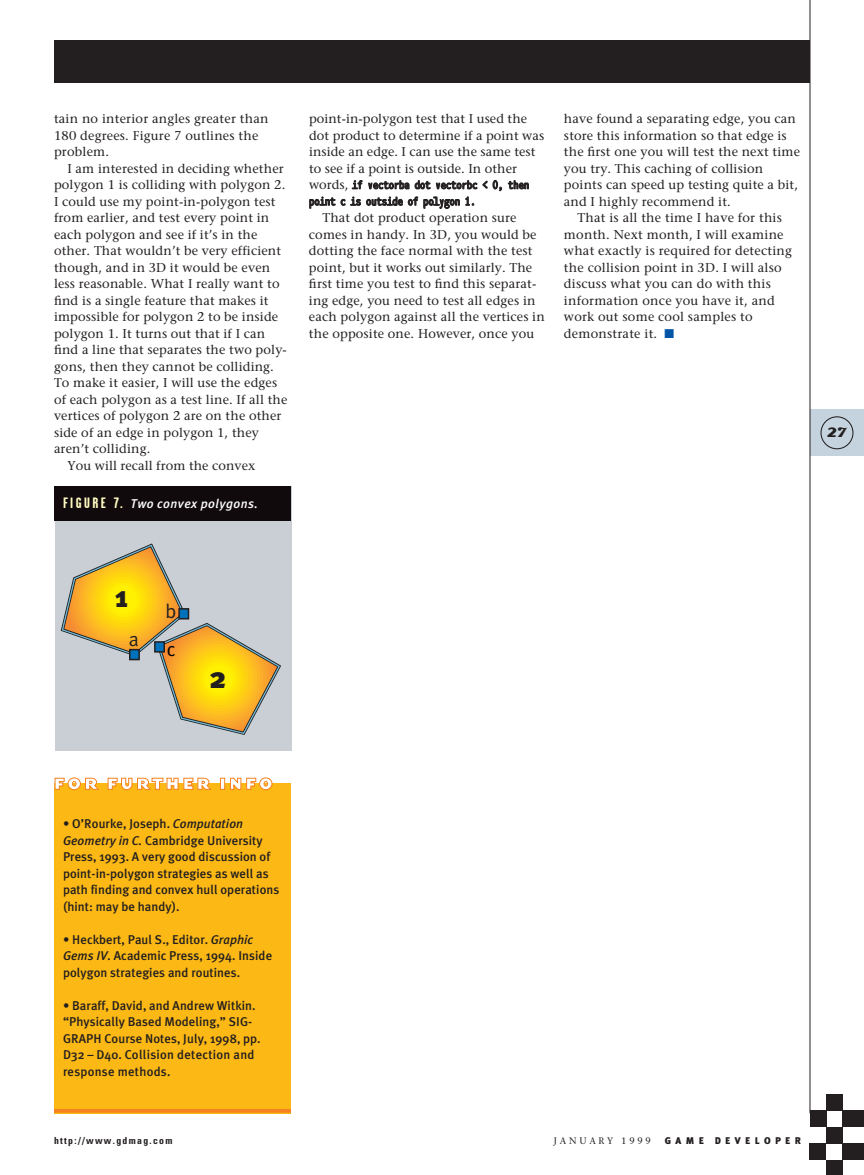
<style>
.page{position:relative;width:864px;height:1175px;background:#fff}
.page>*{position:absolute;margin:0;border:0;box-sizing:border-box;transform-origin:0 0}
.t1{font:900 29.7px "Meta Plus";color:#231f20}
.t2{font:19.8px "Meta Plus Normal";color:#231f20}
.t3{font:19.8px "Meta Plus Normal";color:#000}
.t4{font:900 15px "Dogma";letter-spacing:.24em;color:#fff}
.t5{font:700 15px "Dogma Script";color:#231f20}
.t6{font:12.75px/16.5px "Stone Serif";letter-spacing:.01em;color:#231f20}
.t7{font:500 12.75px/16.5px "Meta Plus";letter-spacing:.005em;color:#231f20}
.t8{font:12.75px/16.5px "Voice Comp";letter-spacing:.005em;color:#231f20}
.t9{font:italic 500 12.75px "Meta Plus";letter-spacing:.035em;color:#fff}
.t10{font:700 condensed 9.75px "Univers";letter-spacing:.135em;color:#231f20}
.t11{font:900 9.75px "Meta Plus";letter-spacing:.45em;color:#231f20}
.t12{font:9.3px "Stone Serif";letter-spacing:.295em;color:#231f20}
.s1{font-family:"Garage Gothic";font-weight:700;font-style:normal;font-size:15px;color:#fffac1}
.s2{font-family:"Stone Serif"}
.s3{color:#0154a6}
.s4{font-style:italic}
</style>
<div class="page">
<div style="left:54px;top:40px;width:756px;height:42px;background:#231f20"></div>
<div style="left:810px;top:410px;width:54px;height:46px;background:#c4d3dd"></div>
<hr style="left:810px;top:0;width:1px;height:1113px;background:#231f20">
<div style="left:820px;top:416px;width:34px;height:33px;border:1px solid #231f20;border-radius:50%"></div>
<div style="left:54px;top:783px;width:237px;height:330px;background:#fcb814"></div>
<svg style="left:54px;top:1109px;width:237px;height:3px"></svg>
<div style="left:55px;top:486px;width:237px;height:264px;background:#c9cfd4"></div>
<svg style="left:62px;top:545px;width:218px;height:189px"></svg>
<div style="left:129px;top:649px;width:11px;height:11px;background:#0072bc;border:2px solid #231f20"></div>
<div style="left:178px;top:608px;width:11px;height:11px;background:#0072bc;border:2px solid #231f20"></div>
<div style="left:154px;top:641px;width:11px;height:11px;background:#0072bc;border:2px solid #231f20"></div>
<div style="left:54px;top:486px;width:237px;height:34px;background:#110a0c"></div>
<div style="left:826px;top:1160px;width:17px;height:14px;background:#231f20"></div>
<div style="left:843px;top:1143px;width:21px;height:17px;background:#231f20"></div>
<div style="left:809px;top:1143px;width:17px;height:17px;background:#231f20"></div>
<div style="left:826px;top:1126px;width:17px;height:17px;background:#231f20"></div>
<div style="left:843px;top:1110px;width:21px;height:16px;background:#231f20"></div>
<div style="left:810px;top:1110px;width:16px;height:16px;background:#231f20"></div>
<div style="left:826px;top:1094px;width:17px;height:16px;background:#231f20"></div>
<p class="t6" style="left:54px;top:112px;width:216px">tain no interior angles greater than<br>180 degrees. Figure 7 outlines the problem.</p>
<p class="t6" style="left:67px;top:161px;width:218px">I am interested in deciding whether</p>
<p class="t6" style="left:54px;top:178px;width:233px">polygon 1 is colliding with polygon 2.</p>
<p class="t6" style="left:54px;top:194px;width:223px">I could use my point-in-polygon test</p>
<p class="t6" style="left:54px;top:211px;width:217px">from earlier, and test every point in</p>
<p class="t6" style="left:54px;top:227px;width:205px">each polygon and see if it’s in the</p>
<p class="t6" style="left:54px;top:244px;width:229px">other. That wouldn’t be very efficient</p>
<p class="t6" style="left:54px;top:260px;width:218px">though, and in 3D it would be even</p>
<p class="t6" style="left:54px;top:277px;width:227px">less reasonable. What I really want to</p>
<p class="t6" style="left:54px;top:293px;width:216px">find is a single feature that makes it</p>
<p class="t6" style="left:54px;top:310px;width:226px">impossible for polygon 2 to be inside</p>
<p class="t6" style="left:54px;top:326px;width:213px">polygon 1. It turns out that if I can</p>
<p class="t6" style="left:54px;top:343px;width:234px">find a line that separates the two poly-</p>
<p class="t6" style="left:54px;top:359px;width:221px">gons, then they cannot be colliding.</p>
<p class="t6" style="left:54px;top:376px;width:225px">To make it easier, I will use the edges</p>
<p class="t6" style="left:54px;top:392px;width:235px">of each polygon as a test line. If all the</p>
<p class="t6" style="left:54px;top:409px;width:229px">vertices of polygon 2 are on the other</p>
<p class="t6" style="left:54px;top:425px;width:206px">side of an edge in polygon 1, they</p>
<p class="t6" style="left:54px;top:442px;width:98px">aren’t colliding.</p>
<p class="t6" style="left:67px;top:458px;width:189px">You will recall from the convex</p>
<p class="t9" style="left:63px;top:499px;width:196px"><span class="s1">FIGURE 7.</span> Two convex polygons.</p>
<p class="t6" style="left:309px;top:112px;width:237px">point-in-polygon test that I used the dot product to determine if a point was inside an edge. I can use the same test to see if a point is outside. In other</p>
<p class="t8" style="left:309px;top:178px;width:222px"><span class="s2">words,</span> if vectorba dot vectorbc &lt; 0, then point c is outside of polygon 1.</p>
<p class="t6" style="left:309px;top:211px;width:237px;text-indent:13px">That dot product operation sure comes in handy. In 3D, you would be dotting the face normal with the test point, but it works out similarly. The first time you test to find this separat&shy;ing edge, you need to test all edges in each polygon against all the vertices in the opposite one. However, once you</p>
<p class="t6" style="left:564px;top:112px;width:238px">have found a separating edge, you can store this information so that edge is the first one you will test the next time you try. This caching of collision points can speed up testing quite a bit, and I highly recommend it.</p>
<p class="t6" style="left:564px;top:211px;width:230px;text-indent:13px">That is all the time I have for this month. Next month, I will examine what exactly is required for detecting the collision point in 3D. I will also discuss what you can do with this information once you have it, and work out some cool samples to demonstrate it. <span class="s3">■</span></p>
<p class="t5" style="left:826px;top:427px;width:21px">27</p>
<h1 class="t1" style="left:115px;top:585px;width:14px">1</h1>
<h2 class="t2" style="left:129px;top:632px;width:12px">a</h2>
<h2 class="t2" style="left:166px;top:603px;width:12px">b</h2>
<h2 class="t3" style="left:167px;top:641px;width:10px">c</h2>
<h1 class="t1" style="left:210px;top:666px;width:17px">2</h1>
<p class="t4" style="left:54px;top:778px;width:220px">FOR FURTHER INFO</p>
<p class="t7" style="left:63px;top:817px;width:218px">• O’Rourke, Joseph. <span class="s4">Computation Geometry in C.</span> Cambridge University Press, 1993. A very good discussion of point-in-polygon strategies as well as path finding and convex hull operations (hint: may be handy).</p>
<p class="t7" style="left:63px;top:932px;width:211px">• Heckbert, Paul S., Editor. <span class="s4">Graphic<br>Gems IV.</span> Academic Press, 1994. Inside polygon strategies and routines.</p>
<p class="t7" style="left:63px;top:998px;width:199px">• Baraff, David, and Andrew Witkin. “Physically Based Modeling,” SIG-<br>GRAPH Course Notes, July, 1998, pp.<br>D32 – D40. Collision detection and response methods.</p>
<p class="t10" style="left:54px;top:1136px;width:120px">http://www.gdmag.com</p>
<p class="t12" style="left:554px;top:1136px;width:99px">JANUARY 1999</p>
<p class="t11" style="left:665px;top:1136px;width:138px">GAME DEVELOPER</p>
</div>
